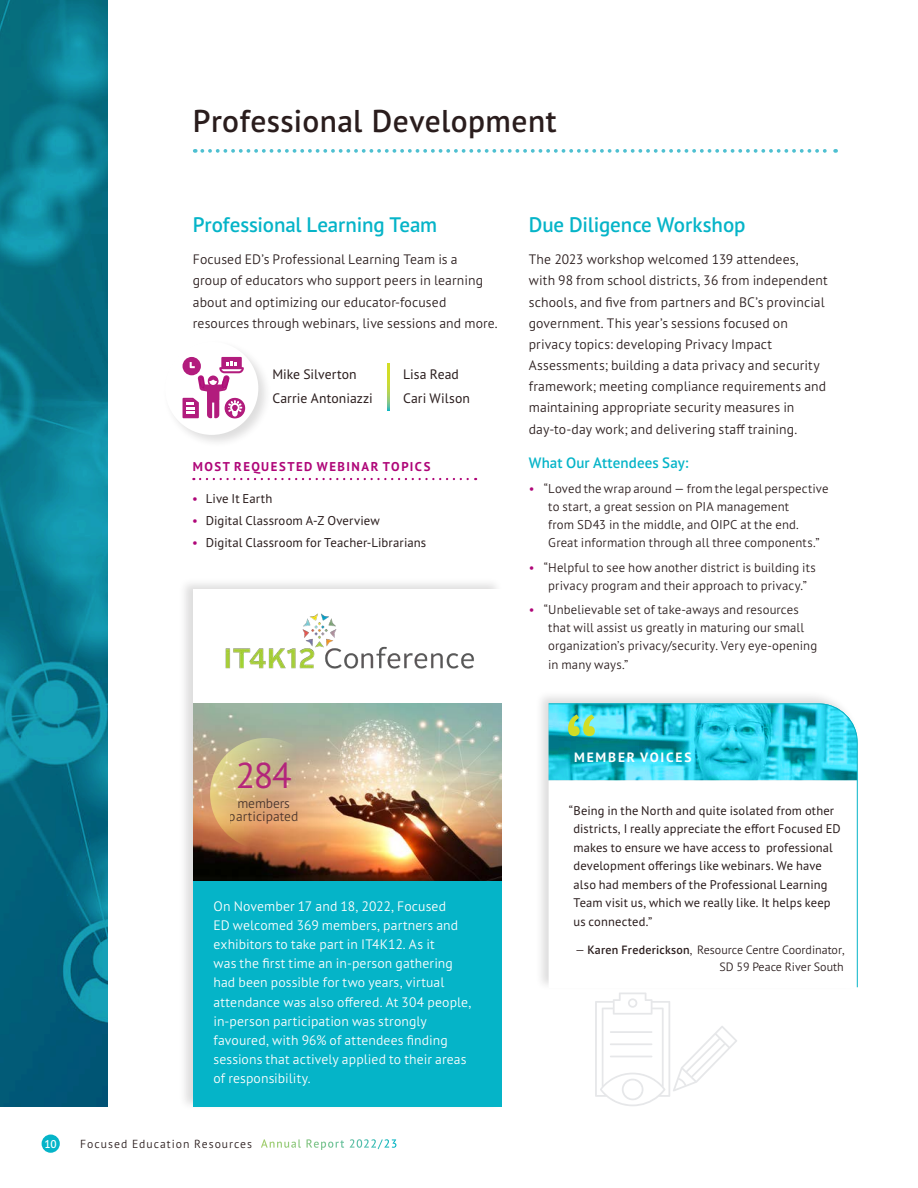
<style>
.page{position:relative;width:918px;height:1188px;background:#fff}
.page>*{position:absolute;margin:0;border:0;box-sizing:border-box;transform-origin:0 0}
.callout_small{font:300 108px "PT Sans Pro";color:#d2dd25}
.t1{font:36px "PT Sans Pro";color:#af0678}
.t2{font:600 31.5px "PT Sans Pro";letter-spacing:.01em;color:#2a1d1d}
.t3{font:600 21px "PT Sans Pro";letter-spacing:-.005em;color:#05b4c8}
.res_small_caps{font:600 15px "PT Sans Pro";letter-spacing:.005em;color:#05b4c8}
.Body{font:300 13.65px/21.1px "PT Sans Pro";letter-spacing:.01em;color:#2a1d1d}
.Body-2{font:300 13.65px/19px "PT Sans Pro";letter-spacing:.01em;color:#fff}
.t4{font:13.65px "PT Sans Pro";letter-spacing:.005em;color:#2a1d1d}
.t5{font:300 13.5px/13.4px "PT Sans Pro";color:#2a1d1d;text-align:center}
.Member_Voices_head_white{font:700 13.5px "PT Sans Pro";letter-spacing:.135em;color:#fff}
.t6{font:300 12.75px/18px "PT Sans Pro";letter-spacing:.01em;color:#2a1d1d}
.t7{font:12.75px "PT Sans Pro";letter-spacing:.01em;color:#2a1d1d}
.res_small_caps-2{font:700 12.75px "PT Sans Pro";letter-spacing:.115em;color:#af0678}
.Member_voices_body{font:12.6px/18.5px "PT Sans Pro";letter-spacing:.01em;color:#2a1d1d}
.Member_voices_body-2{font:300 12px/16.5px "PT Sans Pro";color:#2a1d1d;text-align:right}
.t8{font:300 11.7px "PT Sans Pro";letter-spacing:.08em;color:#2a1d1d}
.t9{font:600 11.25px "PT Sans Pro";color:#fff}
.s1{color:#af0678}
.s2{font-weight:600;color:#fff}
.s3{font-weight:600}
</style>
<div class="page">
<div style="left:42px;top:1135px;width:18px;height:18px;background:#05b4c8;border-radius:50%"></div>
<svg style="left:202px;top:149px;width:634px;height:4px"></svg>
<div style="left:535px;top:690px;width:325px;height:302px;background:#231f20;opacity:.15"></div>
<svg style="left:548px;top:703px;width:310px;height:285px"></svg>
<div style="left:162px;top:339px;width:110px;height:110px;background:#231f20;opacity:.15"></div>
<div style="left:165px;top:342px;width:93px;height:93px;background:#fff;border-radius:50%"></div>
<svg style="left:183px;top:357px;width:62px;height:62px"></svg>
<div style="left:178px;top:577px;width:325px;height:534px;background:#231f20;opacity:.15"></div>
<div style="left:193px;top:589px;width:309px;height:518px;background:#fff"></div>
<div style="left:193px;top:881px;width:309px;height:226px;background:#05b4c8"></div>
<img style="left:193px;top:704px;width:309px;height:177px">
<img style="left:225px;top:613px;width:249px;height:56px">
<svg style="left:210px;top:738px;width:112px;height:112px;background:#d6af7d"></svg>
<svg style="left:200px;top:478px;width:276px;height:2px"></svg>
<svg style="left:388px;top:363px;width:2px;height:48px"></svg>
<svg style="left:0;top:0;width:108px;height:1107px;background:#09768d"></svg>
<svg style="left:595px;top:993px;width:142px;height:113px"></svg>
<h1 class="t2" style="left:193px;top:101px;width:365px">Professional Development</h1>
<h2 class="t3" style="left:193px;top:211px;width:246px">Professional Learning Team</h2>
<p class="Body" style="left:193px;top:248px;width:306px">Focused ED’s Professional Learning Team is a<br>group of educators who support peers in learning about and optimizing our educator-focused resources through webinars, live sessions and more.</p>
<p class="t4" style="left:272px;top:365px;width:86px">Mike Silverton</p>
<p class="t4" style="left:272px;top:389px;width:102px">Carrie Antoniazzi</p>
<p class="t4" style="left:403px;top:366px;width:57px">Lisa Read</p>
<p class="t4" style="left:403px;top:390px;width:69px">Cari Wilson</p>
<p class="res_small_caps-2" style="left:193px;top:458px;width:239px">MOST REQUESTED WEBINAR TOPICS</p>
<p class="t7" style="left:192px;top:491px;width:82px"><span class="s1">•</span> Live It Earth</p>
<p class="t7" style="left:192px;top:512px;width:189px"><span class="s1">•</span> Digital Classroom A-Z Overview</p>
<p class="t7" style="left:192px;top:534px;width:236px"><span class="s1">•</span> Digital Classroom for Teacher-Librarians</p>
<h2 class="t1" style="left:236px;top:752px;width:57px">284</h2>
<p class="t5" style="left:229px;top:796px;width:71px">members participated</p>
<p class="Body-2" style="left:213px;top:896px;width:259px">On November 17 and 18, 2022, Focused<br>ED welcomed 369 members, partners and exhibitors to take part in IT4K12. As it<br>was the first time an in-person gathering had been possible for two years, virtual attendance was also offered. At 304 people, in-person participation was strongly favoured, with 96% of attendees finding sessions that actively applied to their areas of responsibility.</p>
<p class="t9" style="left:45px;top:1136px;width:14px">10</p>
<p class="t8" style="left:80px;top:1136px;width:319px">Focused Education Resources <span class="s2">Annual Report 2022/23</span></p>
<h2 class="t3" style="left:529px;top:211px;width:218px">Due Diligence Workshop</h2>
<p class="Body" style="left:529px;top:248px;width:300px">The 2023 workshop welcomed 139 attendees, with 98 from school districts, 36 from independent schools, and five from partners and BC’s provincial government. This year’s sessions focused on privacy topics: developing Privacy Impact Assessments; building a data privacy and security framework; meeting compliance requirements and maintaining appropriate security measures in day-to-day work; and delivering staff training.</p>
<p class="res_small_caps" style="left:529px;top:453px;width:161px">What Our Attendees Say:</p>
<p class="t6" style="left:548px;top:479px;width:282px;text-indent:-20px"><span class="s1">•</span> “Loved the wrap around — from the legal perspective to start, a great session on PIA management<br>from SD43 in the middle, and OIPC at the end.<br>Great information through all three components.”</p>
<p class="t6" style="left:548px;top:558px;width:269px;text-indent:-20px"><span class="s1">•</span> “Helpful to see how another district is building its privacy program and their approach to privacy.”</p>
<p class="t6" style="left:548px;top:601px;width:270px;text-indent:-20px"><span class="s1">•</span> “Unbelievable set of take-aways and resources that will assist us greatly in maturing our small organization’s privacy/security. Very eye-opening in many ways.”</p>
<p class="callout_small" style="left:564px;top:690px;width:37px">“</p>
<p class="Member_Voices_head_white" style="left:574px;top:749px;width:119px">MEMBER VOICES</p>
<p class="Member_voices_body" style="left:573px;top:801px;width:269px;text-indent:-4px">“Being in the North and quite isolated from other districts, I really appreciate the effort Focused ED makes to ensure we have access to professional development offerings like webinars. We have also had members of the Professional Learning Team visit us, which we really like. It helps keep us connected.”</p>
<p class="Member_voices_body-2" style="left:575px;top:942px;width:271px">— <span class="s3">Karen Frederickson</span>, Resource Centre Coordinator,<br>SD 59 Peace River South</p>
</div>
